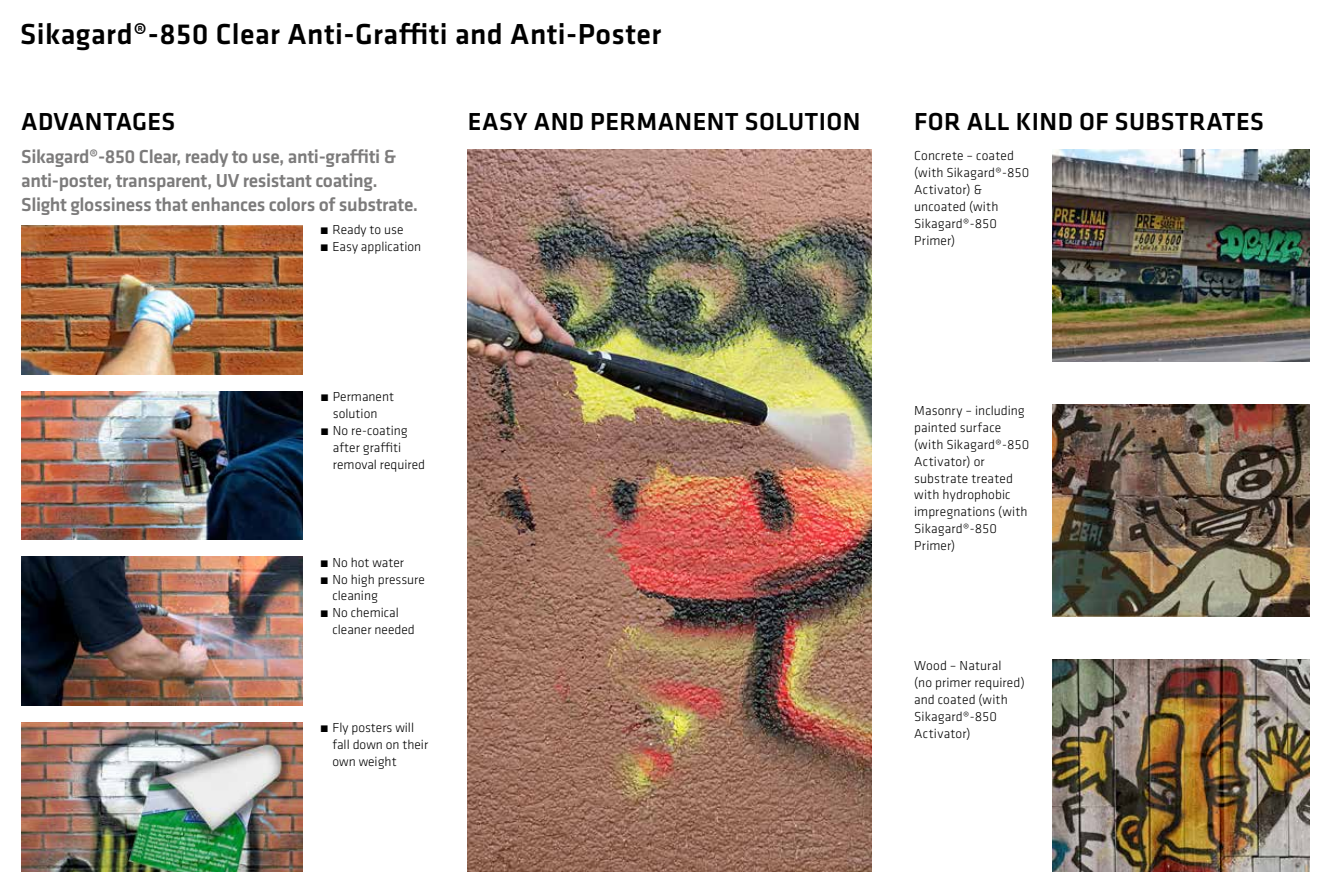
<style>
.page{position:relative;width:1331px;height:893px;background:#fff}
.page>*{position:absolute;margin:0;border:0;box-sizing:border-box;transform-origin:0 0}
.t1{font:500 30px "Klavika";letter-spacing:.015em;color:#000}
.t2{font:500 25.5px "Klavika";letter-spacing:.015em;color:#000}
.t3{font:500 19.5px/24px "Klavika";letter-spacing:-.02em;color:#7c7b7b}
.t4{font:300 13.5px/17px "Klavika";letter-spacing:.005em;color:#000}
</style>
<div class="page">
<img style="left:468px;top:149px;width:404px;height:722px">
<img style="left:21px;top:557px;width:282px;height:149px">
<img style="left:1052px;top:149px;width:258px;height:212px">
<img style="left:21px;top:391px;width:282px;height:149px">
<img style="left:1052px;top:405px;width:258px;height:212px">
<img style="left:21px;top:723px;width:282px;height:148px">
<img style="left:1052px;top:660px;width:258px;height:212px">
<img style="left:21px;top:225px;width:282px;height:149px">
<h1 class="t1" style="left:20px;top:14px;width:643px">Sikagard®-850 Clear Anti-Graffiti and Anti-Poster</h1>
<h2 class="t2" style="left:21px;top:104px;width:156px">ADVANTAGES</h2>
<h2 class="t2" style="left:468px;top:104px;width:394px">EASY AND PERMANENT SOLUTION</h2>
<h2 class="t2" style="left:914px;top:104px;width:351px">FOR ALL KIND OF SUBSTRATES</h2>
<h3 class="t3" style="left:21px;top:144px;width:399px">Sikagard®-850 Clear, ready to use, anti-graffiti &amp; anti-poster, transparent, UV resistant coating.<br>Slight glossiness that enhances colors of substrate.</h3>
<p class="t4" style="left:320px;top:221px;width:103px">́ Ready to use<br>́ Easy application</p>
<p class="t4" style="left:320px;top:388px;width:75px">́ Permanent</p>
<p class="t4" style="left:333px;top:405px;width:46px">solution</p>
<p class="t4" style="left:320px;top:422px;width:89px">́ No re-coating</p>
<p class="t4" style="left:333px;top:439px;width:70px">after graffiti</p>
<p class="t4" style="left:333px;top:456px;width:94px">removal required</p>
<p class="t4" style="left:320px;top:553px;width:86px">́ No hot water</p>
<p class="t4" style="left:320px;top:570px;width:107px">́ No high pressure</p>
<p class="t4" style="left:332px;top:587px;width:47px">cleaning</p>
<p class="t4" style="left:320px;top:604px;width:81px">́ No chemical</p>
<p class="t4" style="left:332px;top:621px;width:84px">cleaner needed</p>
<p class="t4" style="left:332px;top:719px;width:97px;text-indent:-13px">́ Fly posters will fall down on their own weight</p>
<p class="t4" style="left:914px;top:147px;width:116px">Concrete – coated (with Sikagard®-850<br>Activator) &amp; uncoated (with<br>Sikagard®-850<br>Primer)</p>
<p class="t4" style="left:914px;top:402px;width:116px">Masonry – including painted surface (with Sikagard®-850<br>Activator) or substrate treated with hydrophobic impregnations (with<br>Sikagard®-850<br>Primer)</p>
<p class="t4" style="left:914px;top:657px;width:112px">Wood – Natural<br>(no primer required) and coated (with<br>Sikagard®-850<br>Activator)</p>
</div>
